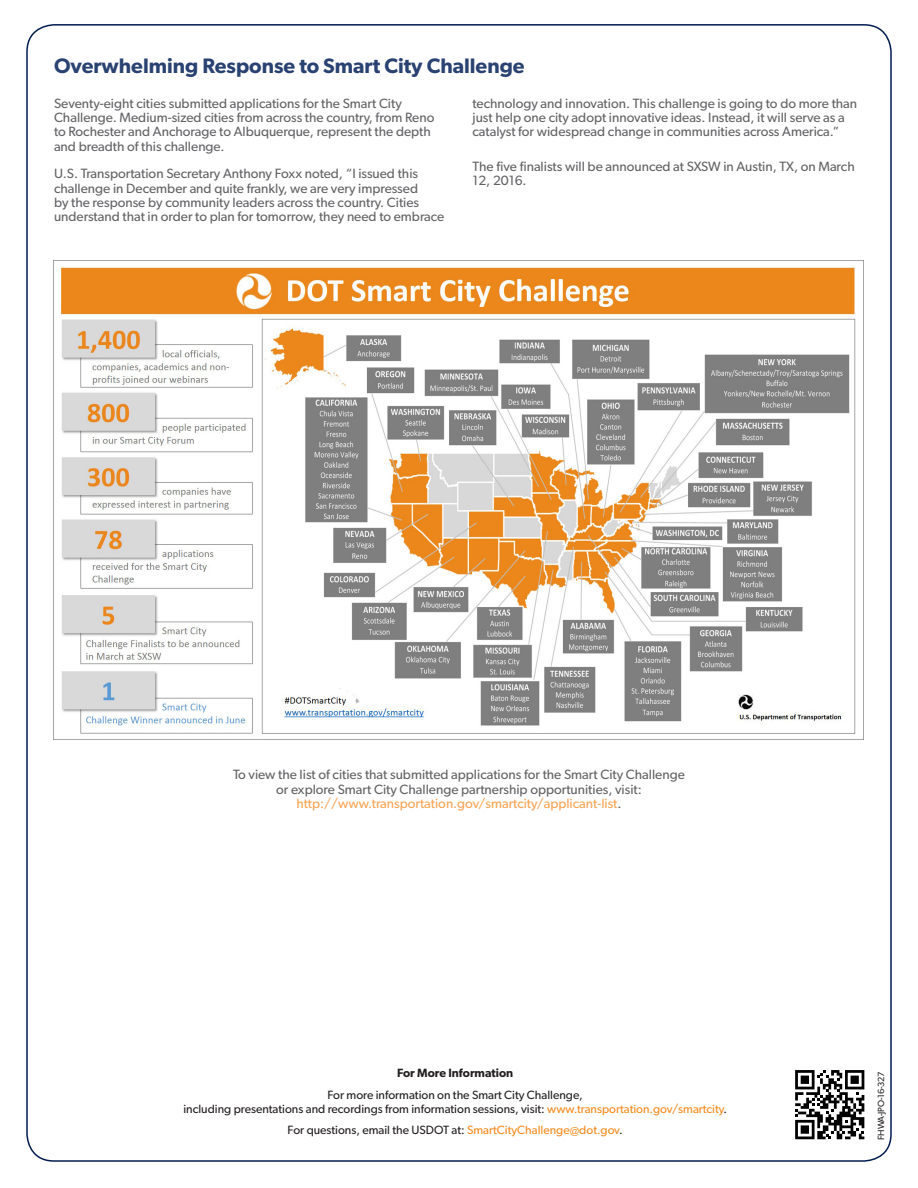
<style>
.page{position:relative;width:918px;height:1188px;background:#fff}
.page>*{position:absolute;margin:0;border:0;box-sizing:border-box;transform-origin:0 0}
.Heading_Level_1{font:600 21px "Gibson";color:#2a4271}
.Body_Text{font:13.5px/14.2px "Gibson";color:#636366}
.Sidebar_Body{font:12px/14.4px "Gibson";color:#231f20;text-align:center}
.Sidebar_Body-2{font:600 12px "Gibson";color:#231f20}
.t1{font:9px "Gibson";letter-spacing:-.02em;color:#231f20}
.s1{color:#f9a454}
.s2{color:#f68b1f}
</style>
<div class="page">
<svg style="left:795px;top:1070px;width:69px;height:69px"></svg>
<img style="left:53px;top:261px;width:811px;height:478px">
<p class="Heading_Level_1" style="left:54px;top:53px;width:472px">Overwhelming Response to Smart City Challenge</p>
<p class="Body_Text" style="left:54px;top:96px;width:382px">Seventy-eight cities submitted applications for the Smart City Challenge. Medium-sized cities from across the country, from Reno to Rochester and Anchorage to Albuquerque, represent the depth and breadth of this challenge.</p>
<p class="Body_Text" style="left:54px;top:166px;width:392px">U.S. Transportation Secretary Anthony Foxx noted, “I issued this challenge in December and quite frankly, we are very impressed<br>by the response by community leaders across the country. Cities understand that in order to plan for tomorrow, they need to embrace</p>
<p class="Body_Text" style="left:472px;top:96px;width:386px">technology and innovation. This challenge is going to do more than just help one city adopt innovative ideas. Instead, it will serve as a catalyst for widespread change in communities across America.”</p>
<p class="Body_Text" style="left:472px;top:159px;width:384px">The five finalists will be announced at SXSW in Austin, TX, on March<br>12, 2016.</p>
<p class="Body_Text" style="left:233px;top:767px;width:453px;text-align:center">To view the list of cities that submitted applications for the Smart City Challenge or explore Smart City Challenge partnership opportunities, visit: <span class="s1">http://www.transportation.gov/smartcity/applicant-list</span>.</p>
<p class="Sidebar_Body-2" style="left:397px;top:1066px;width:118px">For More Information</p>
<p class="Sidebar_Body" style="left:183px;top:1087px;width:545px">For more information on the Smart City Challenge,<br>including presentations and recordings from information sessions, visit: <span class="s2">www.transportation.gov/smartcity</span>.</p>
<p class="Sidebar_Body" style="left:288px;top:1123px;width:337px">For questions, email the USDOT at: <span class="s2">SmartCityChallenge@dot.gov</span>.</p>
<p class="t1" style="left:876px;top:1140px;width:70px;rotate:-90deg">FHWA-JPO-16-327</p>
</div>
